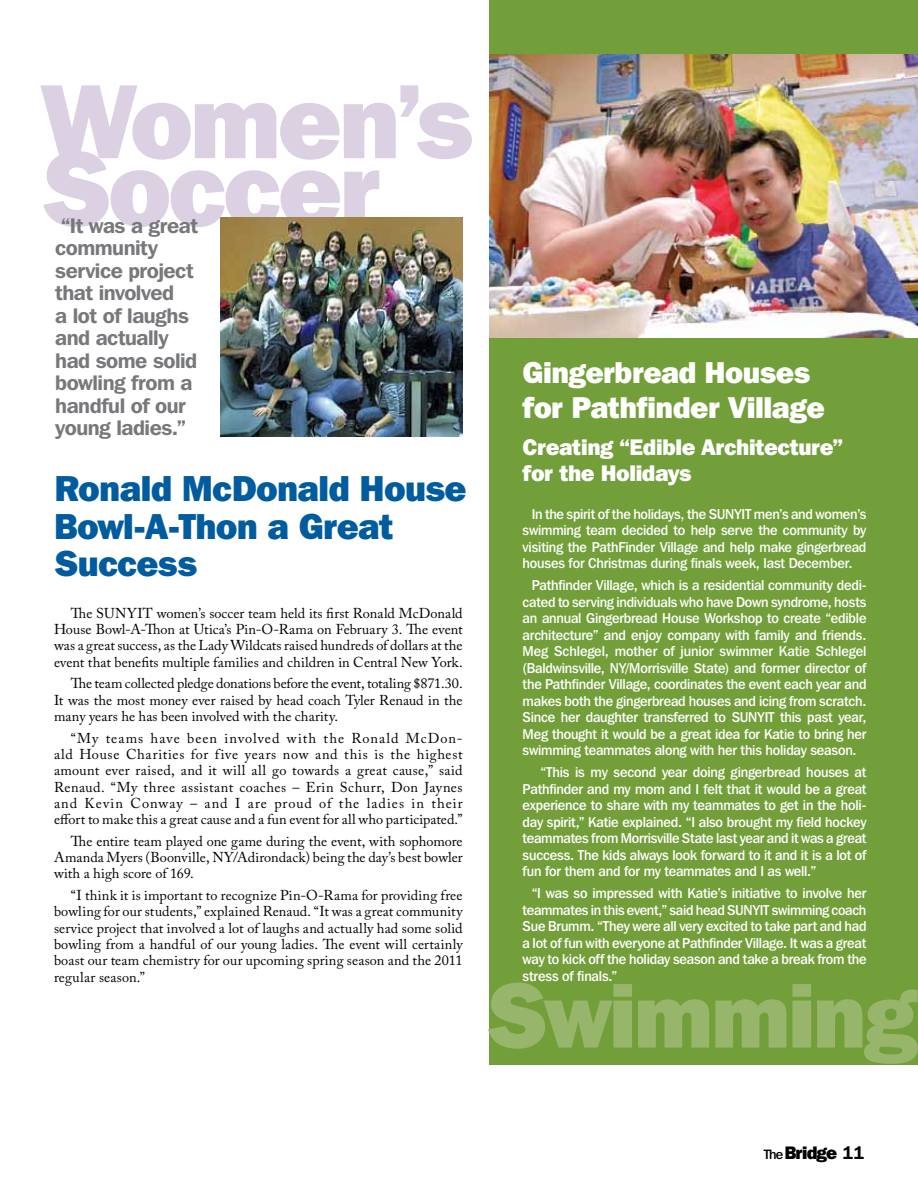
<style>
.page{position:relative;width:918px;height:1188px;background:#fff}
.page>*{position:absolute;margin:0;border:0;box-sizing:border-box;transform-origin:0 0}
.t1{font:800 35.85px/37.5px "Franklin Gothic IT Cby BT";letter-spacing:-.02em;color:#005c9f}
.t2{font:800 30px/34.5px "Franklin Gothic IT Cby BT";letter-spacing:-.02em;color:#fff}
.t3{font:800 22.5px/25.5px "Franklin Gothic IT Cby BT";letter-spacing:-.02em;color:#fff}
.t4{font:600 21px/22.5px "Franklin Gothic IT Cby BT";letter-spacing:-.02em;color:#77787b}
.t5{font:800 18px "Franklin Gothic IT Cby BT";letter-spacing:-.05em;color:#000}
.t6{font:500 14.25px/16.5px "Franklin Gothic IT Cby BT";letter-spacing:-.015em;color:#fff;text-align:justify;scale:.95 1}
.t7{font:14.25px/16.4px "Adobe Caslon Pro";letter-spacing:.005em;color:#000;text-align:justify}
.s1{font-weight:500;font-size:13.5px}
.s2{font-weight:600}
</style>
<div class="page">
<div style="left:489px;top:0;width:429px;height:1064px;background:#729f39"></div>
<svg style="left:488px;top:983px;width:430px;height:81px"></svg>
<svg style="left:40px;top:85px;width:432px;height:142px"></svg>
<img style="left:489px;top:54px;width:429px;height:284px">
<img style="left:220px;top:218px;width:243px;height:218px">
<h3 class="t4" style="left:55px;top:214px;width:144px">“It was a great community service project that involved<br>a lot of laughs and actually had some solid bowling from a handful of our young ladies.”</h3>
<h1 class="t1" style="left:55px;top:469px;width:414px">Ronald McDonald House<br>Bowl-A-Thon a Great<br>Success</h1>
<p class="t7" style="left:54px;top:605px;width:410px;text-indent:17px">The SUNYIT women’s soccer team held its first Ronald McDonald House Bowl-A-Thon at Utica’s Pin-O-Rama on February 3. The event was a great success, as the Lady Wildcats raised hundreds of dollars at the event that benefits multiple families and children in Central New York.</p>
<p class="t7" style="left:54px;top:675px;width:410px;text-indent:17px">The team collected pledge donations before the event, totaling $871.30.<br>It was the most money ever raised by head coach Tyler Renaud in the many years he has been involved with the charity.</p>
<p class="t7" style="left:54px;top:730px;width:410px;text-indent:17px">“My teams have been involved with the Ronald McDon&shy;ald House Charities for five years now and this is the highest amount ever raised, and it will all go towards a great cause,” said Renaud. “My three assistant coaches – Erin Schurr, Don Jaynes and Kevin Conway – and I are proud of the ladies in their effort to make this a great cause and a fun event for all who participated.”</p>
<p class="t7" style="left:54px;top:833px;width:410px;text-indent:17px">The entire team played one game during the event, with sophomore Amanda Myers (Boonville, NY/Adirondack) being the day’s best bowler with a high score of 169.</p>
<p class="t7" style="left:54px;top:887px;width:410px;text-indent:17px">“I think it is important to recognize Pin-O-Rama for providing free bowling for our students,” explained Renaud. “It was a great community service project that involved a lot of laughs and actually had some solid bowling from a handful of our young ladies. The event will certainly boast our team chemistry for our upcoming spring season and the 2011 regular season.”</p>
<h2 class="t2" style="left:523px;top:355px;width:304px">Gingerbread Houses for Pathfinder Village</h2>
<h3 class="t3" style="left:523px;top:434px;width:322px">Creating “Edible Architecture” for the Holidays</h3>
<p class="t6" style="left:523px;top:505px;width:363px;text-indent:9px">In the spirit of the holidays, the SUNYIT men’s and women’s swimming team decided to help serve the community by visiting the PathFinder Village and help make gingerbread houses for Christmas during finals week, last December.</p>
<p class="t6" style="left:523px;top:577px;width:363px;text-indent:9px">Pathfinder Village, which is a residential community dedi&shy;cated to serving individuals who have Down syndrome, hosts an annual Gingerbread House Workshop to create “edible architecture” and enjoy company with family and friends.<br>Meg Schlegel, mother of junior swimmer Katie Schlegel (Baldwinsville, NY/Morrisville State) and former director of the Pathfinder Village, coordinates the event each year and makes both the gingerbread houses and icing from scratch.<br>Since her daughter transferred to SUNYIT this past year, Meg thought it would be a great idea for Katie to bring her swimming teammates along with her this holiday season.</p>
<p class="t6" style="left:523px;top:764px;width:363px;text-indent:18px">“This is my second year doing gingerbread houses at Pathfinder and my mom and I felt that it would be a great experience to share with my teammates to get in the holi&shy;day spirit,” Katie explained. “I also brought my field hockey teammates from Morrisville State last year and it was a great success. The kids always look forward to it and it is a lot of fun for them and for my teammates and I as well.”</p>
<p class="t6" style="left:523px;top:885px;width:363px;text-indent:9px">“I was so impressed with Katie’s initiative to involve her teammates in this event,” said head SUNYIT swimming coach Sue Brumm. “They were all very excited to take part and had a lot of fun with everyone at Pathfinder Village. It was a great way to kick off the holiday season and take a break from the stress of finals.”</p>
<p class="t5" style="left:764px;top:1142px;width:102px"><span class="s1">The</span>Bridge <span class="s2">11</span></p>
</div>
